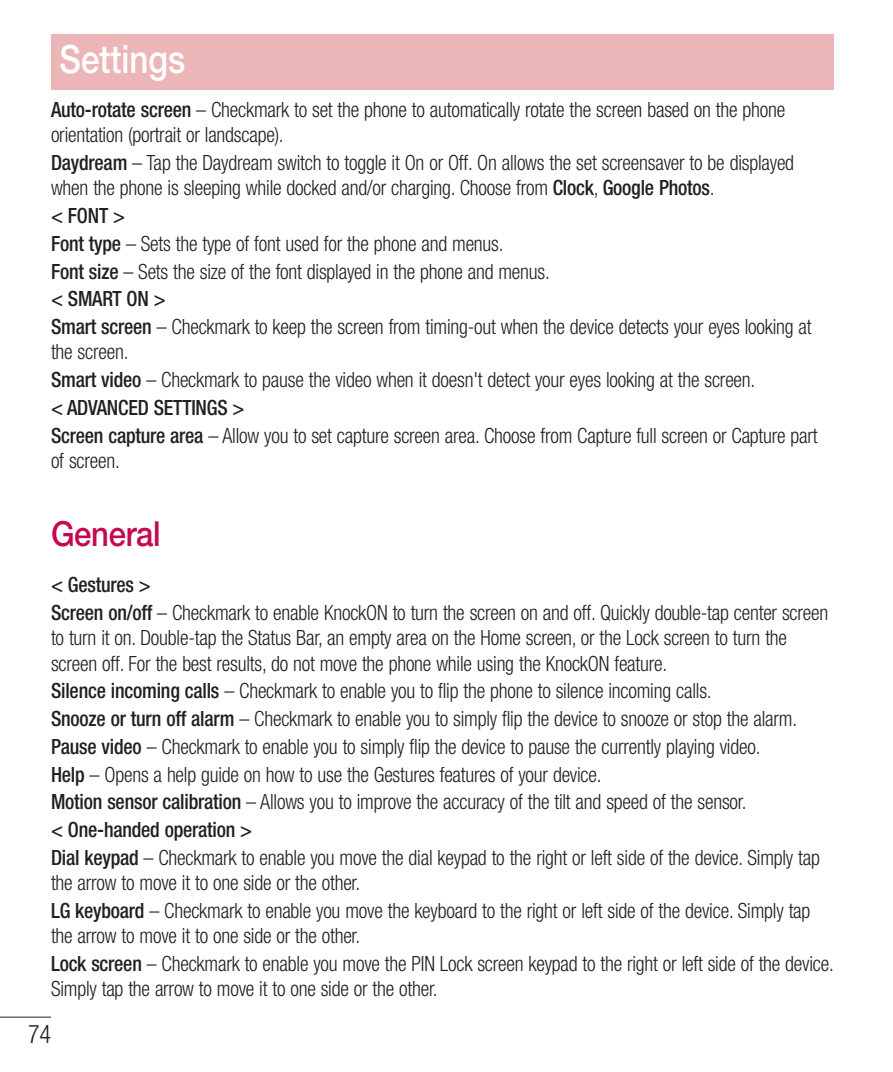
<style>
.page{position:relative;width:893px;height:1072px;background:#fff}
.page>*{position:absolute;margin:0;border:0;box-sizing:border-box;transform-origin:0 0}
.t1{font:500 39px "Helvetica Neue LT Pro";color:#fff;scale:.85 1}
.t2{font:500 34.5px "Helvetica Neue LT Pro";letter-spacing:-.01em;color:#c50750;scale:.9 1}
.t3{font:300 condensed 25.5px "Helvetica Neue LT Pro";color:#231f20;scale:.95 1}
.t4{font:300 condensed 21px/27.6px "Helvetica Neue LT Pro";letter-spacing:-.01em;color:#231f20;scale:.95 1}
.s1{font-weight:500}
</style>
<div class="page">
<hr style="left:0;top:1016px;width:51px;height:1px;background:#231f20">
<div style="left:51px;top:34px;width:782px;height:55px;background:#ecb6b8"></div>
<h1 class="t1" style="left:60px;top:45px;width:150px">Settings</h1>
<p class="t4" style="left:51px;top:99px;width:774px;line-height:25.2px"><span class="s1">Auto-rotate screen</span> – Checkmark to set the phone to automatically rotate the screen based on the phone orientation (portrait or landscape).</p>
<p class="t4" style="left:51px;top:152px;width:784px;line-height:25.2px"><span class="s1">Daydream</span> – Tap the Daydream switch to toggle it On or Off. On allows the set screensaver to be displayed when the phone is sleeping while docked and/or charging. Choose from <span class="s1">Clock</span>, <span class="s1">Google Photos</span>.</p>
<p class="t4" style="left:51px;top:204px;width:802px"><span class="s1">&lt; FONT &gt;<br>Font type</span> – Sets the type of font used for the phone and menus.<br><span class="s1">Font size</span> – Sets the size of the font displayed in the phone and menus.<br><span class="s1">&lt; SMART ON &gt;<br>Smart screen</span> – Checkmark to keep the screen from timing-out when the device detects your eyes looking at</p>
<p class="t4" style="left:51px;top:340px;width:808px">the screen.<br><span class="s1">Smart video</span> – Checkmark to pause the video when it doesn't detect your eyes looking at the screen.<br><span class="s1">&lt; ADVANCED SETTINGS &gt;<br>Screen capture area</span> – Allow you to set capture screen area. Choose from Capture full screen or Capture part</p>
<p class="t4" style="left:51px;top:448px;width:74px">of screen.</p>
<h2 class="t2" style="left:51px;top:521px;width:123px">General</h2>
<p class="t4" style="left:51px;top:573px;width:820px"><span class="s1">&lt; Gestures &gt;<br>Screen on/off</span> – Checkmark to enable KnockON to turn the screen on and off. Quickly double-tap center screen</p>
<p class="t4" style="left:51px;top:627px;width:776px;line-height:25.2px">to turn it on. Double-tap the Status Bar, an empty area on the Home screen, or the Lock screen to turn the screen off. For the best results, do not move the phone while using the KnockON feature.</p>
<p class="t4" style="left:51px;top:679px;width:811px"><span class="s1">Silence incoming calls</span> – Checkmark to enable you to flip the phone to silence incoming calls.<br><span class="s1">Snooze or turn off alarm</span> – Checkmark to enable you to simply flip the device to snooze or stop the alarm.<br><span class="s1">Pause video</span> – Checkmark to enable you to simply flip the device to pause the currently playing video.<br><span class="s1">Help</span> – Opens a help guide on how to use the Gestures features of your device.<br><span class="s1">Motion sensor calibration</span> – Allows you to improve the accuracy of the tilt and speed of the sensor.<br><span class="s1">&lt; One-handed operation &gt;<br>Dial keypad</span> – Checkmark to enable you move the dial keypad to the right or left side of the device. Simply tap</p>
<p class="t4" style="left:51px;top:870px;width:801px">the arrow to move it to one side or the other.<br><span class="s1">LG keyboard</span> – Checkmark to enable you move the keyboard to the right or left side of the device. Simply tap</p>
<p class="t4" style="left:51px;top:923px;width:826px">the arrow to move it to one side or the other.<br><span class="s1">Lock screen</span> – Checkmark to enable you move the PIN Lock screen keypad to the right or left side of the device.</p>
<p class="t4" style="left:51px;top:976px;width:408px">Simply tap the arrow to move it to one side or the other.</p>
<p class="t3" style="left:28px;top:1025px;width:26px">74</p>
</div>
